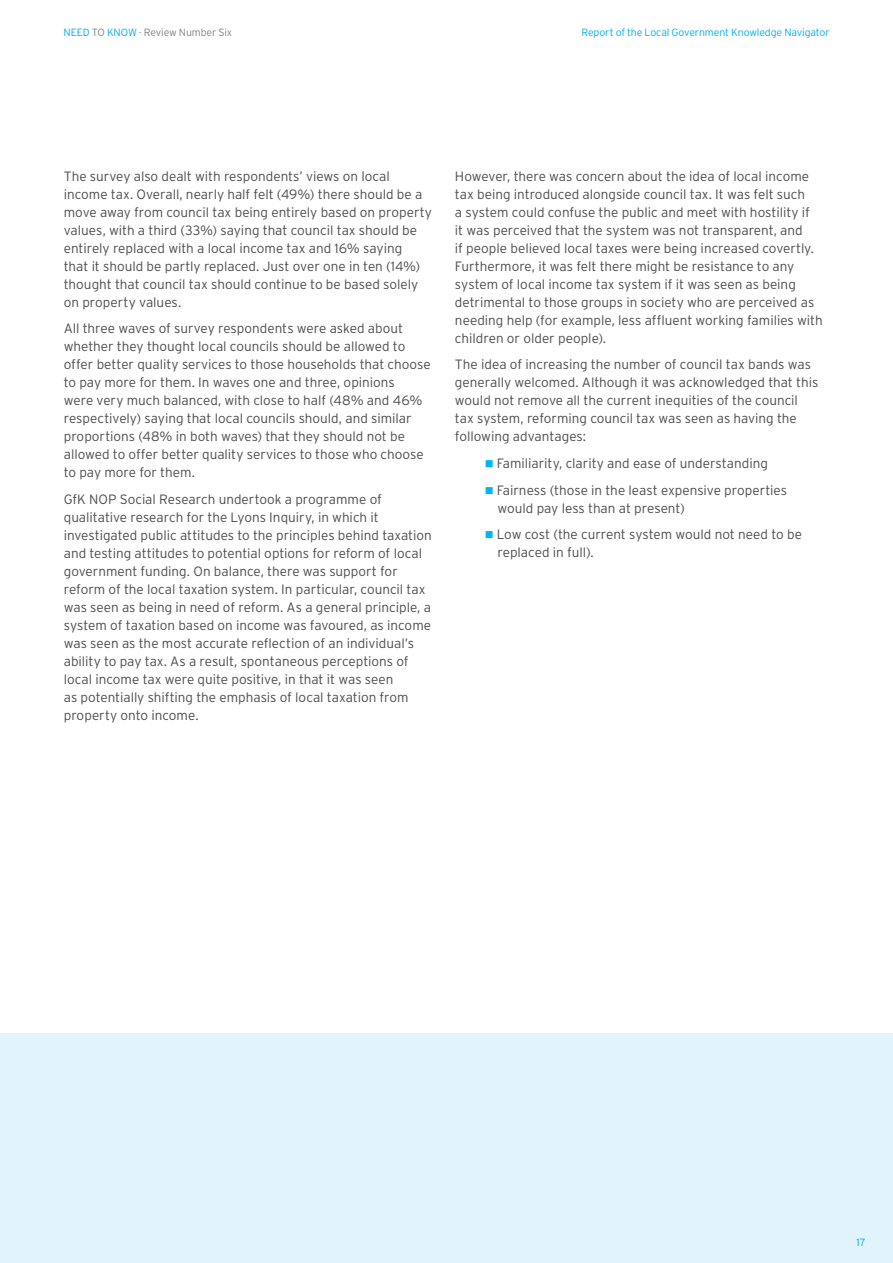
<style>
.page{position:relative;width:893px;height:1263px;background:#fff}
.page>*{position:absolute;margin:0;border:0;box-sizing:border-box;transform-origin:0 0}
.t1{font:300 13.5px/18px "Interstate";color:#4d4d4f}
.t2{font:300 10.5px "Interstate";letter-spacing:-.01em;color:#00aeef}
.t3{font:300 10.5px "Interstate";letter-spacing:-.015em;color:#808285}
.s1{color:#00aeef}
.s2{font-family:"Times";font-weight:400}
.s3{color:#00b6f1}
</style>
<div class="page">
<div style="left:0;top:1033px;width:893px;height:230px;background:#e1f4fd"></div>
<p class="t3" style="left:64px;top:27px;width:170px"><span class="s1">NEED</span> TO <span class="s1">KNOW</span> <span class="s2">·</span> Review Number Six</p>
<p class="t2" style="left:581px;top:27px;width:250px">Report of the Local Government Knowledge Navigator</p>
<p class="t1" style="left:64px;top:167px;width:370px">The survey also dealt with respondents’ views on local income tax. Overall, nearly half felt (49%) there should be a move away from council tax being entirely based on property values, with a third (33%) saying that council tax should be entirely replaced with a local income tax and 16% saying<br>that it should be partly replaced. Just over one in ten (14%) thought that council tax should continue to be based solely on property values.</p>
<p class="t1" style="left:64px;top:320px;width:368px">All three waves of survey respondents were asked about whether they thought local councils should be allowed to offer better quality services to those households that choose to pay more for them. In waves one and three, opinions<br>were very much balanced, with close to half (48% and 46% respectively) saying that local councils should, and similar proportions (48% in both waves) that they should not be allowed to offer better quality services to those who choose to pay more for them.</p>
<p class="t1" style="left:64px;top:490px;width:369px">GfK NOP Social Research undertook a programme of qualitative research for the Lyons Inquiry, in which it investigated public attitudes to the principles behind taxation and testing attitudes to potential options for reform of local government funding. On balance, there was support for reform of the local taxation system. In particular, council tax was seen as being in need of reform. As a general principle, a system of taxation based on income was favoured, as income was seen as the most accurate reflection of an individual’s ability to pay tax. As a result, spontaneous perceptions of local income tax were quite positive, in that it was seen<br>as potentially shifting the emphasis of local taxation from property onto income.</p>
<p class="t1" style="left:455px;top:167px;width:369px">However, there was concern about the idea of local income tax being introduced alongside council tax. It was felt such<br>a system could confuse the public and meet with hostility if<br>it was perceived that the system was not transparent, and<br>if people believed local taxes were being increased covertly.<br>Furthermore, it was felt there might be resistance to any system of local income tax system if it was seen as being detrimental to those groups in society who are perceived as needing help (for example, less affluent working families with children or older people).</p>
<p class="t1" style="left:455px;top:355px;width:365px">The idea of increasing the number of council tax bands was generally welcomed. Although it was acknowledged that this would not remove all the current inequities of the council tax system, reforming council tax was seen as having the following advantages:</p>
<p class="t1" style="left:485px;top:454px;width:285px"><span class="s3">■</span> Familiarity, clarity and ease of understanding</p>
<p class="t1" style="left:497px;top:481px;width:291px;text-indent:-13px"><span class="s3">■</span> Fairness (those in the least expensive properties would pay less than at present)</p>
<p class="t1" style="left:497px;top:525px;width:306px;text-indent:-13px"><span class="s3">■</span> Low cost (the current system would not need to be replaced in full).</p>
<p class="t2" style="left:856px;top:1236px;width:11px">17</p>
</div>
